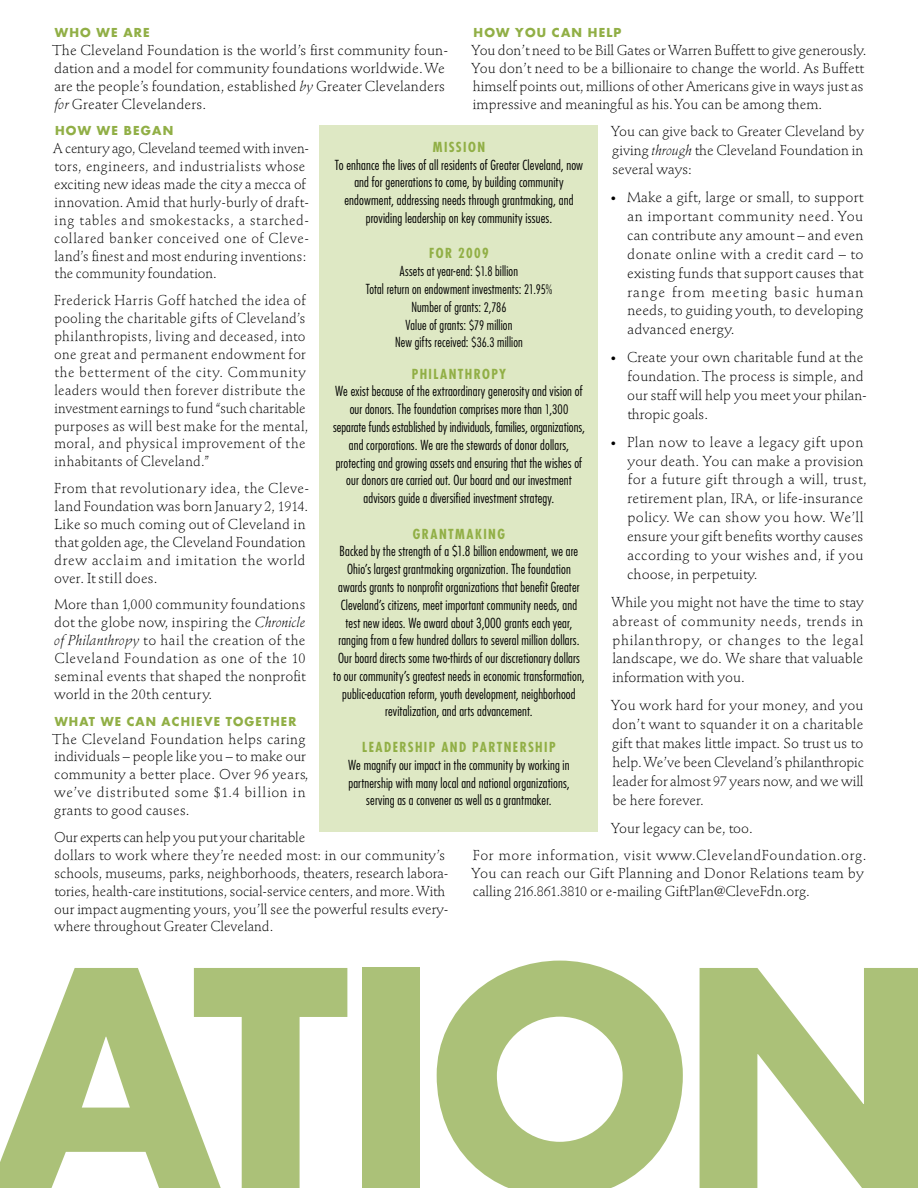
<style>
.page{position:relative;width:918px;height:1188px;background:#fff}
.page>*{position:absolute;margin:0;border:0;box-sizing:border-box;transform-origin:0 0}
.t1{font:300 14.25px/17.9px "Stempel Schneidler";letter-spacing:.01em;color:#000}
.t2{font:300 14.25px/17.9px "Stempel Schneidler";letter-spacing:.03em;color:#000}
.t3{font:300 14.25px/27.5px "Stempel Schneidler";letter-spacing:.04em;color:#000}
.t4{font:300 condensed 13.5px/17.9px "Futura";letter-spacing:.01em;color:#000;text-align:center}
.t5{font:700 condensed 13.5px "Futura";letter-spacing:.105em;color:#91af46}
.t6{font:700 12px "Futura";letter-spacing:.1em;color:#91af46}
.s1{font-style:italic}
.s2{font-size:13.5px}
.s3{font-size:10.5px}
.s4{font-weight:700;color:#91af46}
.s5{font-size:12.75px}
</style>
<div class="page">
<div style="left:320px;top:125px;width:278px;height:707px;background:#dee8c4"></div>
<svg style="left:0;top:968px;width:194px;height:220px;fill:#abc178"></svg>
<svg style="left:194px;top:968px;width:153px;height:220px"></svg>
<div style="left:363px;top:968px;width:57px;height:220px;background:#abc178"></div>
<svg style="left:437px;top:961px;width:246px;height:227px;fill:#abc178"></svg>
<svg style="left:700px;top:968px;width:218px;height:220px;fill:#abc178"></svg>
<p class="t6" style="left:55px;top:24px;width:97px">WHO WE ARE</p>
<p class="t1" style="left:53px;top:41px;width:397px">The Cleveland Foundation is the world’s first community foun&shy;dation and a model for community foundations worldwide. We are the people’s foundation, established <span class="s1">by</span> Greater Clevelanders <span class="s1">for</span> Greater Clevelanders.</p>
<p class="t6" style="left:55px;top:123px;width:120px">HOW WE BEGAN</p>
<p class="t1" style="left:53px;top:140px;width:257px">A century ago, Cleveland teemed with inven&shy;tors, engineers, and industrialists whose exciting new ideas made the city a mecca of innovation. Amid that hurly-burly of draft&shy;ing tables and smokestacks, a starched&shy;collared banker conceived one of Cleve&shy;land’s finest and most enduring inventions: the community foundation.</p>
<p class="t1" style="left:54px;top:292px;width:256px">Frederick Harris Goff hatched the idea of pooling the charitable gifts of Cleveland’s philanthropists, living and deceased, into one great and permanent endowment for the betterment of the city. Community leaders would then forever distribute the investment earnings to fund “such charitable purposes as will best make for the mental, moral, and physical improvement of the inhabitants of Cleveland.”</p>
<p class="t1" style="left:54px;top:480px;width:256px">From that revolutionary idea, the Cleve&shy;land Foundation was born January <span class="s2">2</span>, <span class="s2">1914</span>.<br>Like so much coming out of Cleveland in that golden age, the Cleveland Foundation drew acclaim and imitation the world over. It still does.</p>
<p class="t1" style="left:54px;top:596px;width:253px;text-align:justify">More than <span class="s2">1,000</span> community foundations dot the globe now, inspiring the <span class="s1">Chronicle of Philanthropy</span> to hail the creation of the Cleveland Foundation as one of the <span class="s2">10 </span>seminal events that shaped the nonprofit world in the <span class="s2">20</span>th century.</p>
<p class="t6" style="left:55px;top:713px;width:243px">WHAT WE CAN ACHIEVE TOGETHER</p>
<p class="t2" style="left:53px;top:730px;width:258px">The Cleveland Foundation helps caring individuals – people like you – to make our community a better place. Over <span class="s2">96</span> years, we’ve distributed some <span class="s2">$1.4</span> billion in grants to good causes.</p>
<p class="t1" style="left:54px;top:828px;width:396px">Our experts can help you put your charitable<br>dollars to work where they’re needed most: in our community’s schools, museums, parks, neighborhoods, theaters, research labora&shy;tories, health-care institutions, social-service centers, and more. With our impact augmenting yours, you’ll see the powerful results every&shy;where throughout Greater Cleveland.</p>
<p class="t6" style="left:474px;top:24px;width:150px">HOW YOU CAN HELP</p>
<p class="t1" style="left:472px;top:41px;width:396px">You don’t need to be Bill Gates or Warren Buffett to give generously.<br>You don’t need to be a billionaire to change the world. As Buffett himself points out, millions of other Americans give in ways just as impressive and meaningful as his. You can be among them.</p>
<p class="t1" style="left:611px;top:122px;width:254px;line-height:18.9px;text-align:justify">You can give back to Greater Cleveland by giving <span class="s1">through</span> the Cleveland Foundation in several ways:</p>
<p class="t1" style="left:627px;top:188px;width:238px;line-height:18.9px;text-align:justify;text-indent:-16px"><span class="s3">•</span> Make a gift, large or small, to support an important community need. You can contribute any amount – and even donate online with a credit card – to existing funds that support causes that range from meeting basic human needs, to guiding youth, to developing advanced energy.</p>
<p class="t1" style="left:627px;top:348px;width:241px;line-height:18.9px;text-indent:-16px"><span class="s3">•</span> Create your own charitable fund at the foundation. The process is simple, and our staff will help you meet your philan&shy;thropic goals.</p>
<p class="t1" style="left:627px;top:433px;width:241px;line-height:18.9px;text-indent:-16px"><span class="s3">•</span> Plan now to leave a legacy gift upon your death. You can make a provision for a future gift through a will, trust, retirement plan, <span class="s2">IRA</span>, or life-insurance policy. We can show you how. We’ll ensure your gift benefits worthy causes according to your wishes and, if you choose, in perpetuity.</p>
<p class="t1" style="left:611px;top:593px;width:254px;line-height:18.9px;text-align:justify">While you might not have the time to stay abreast of community needs, trends in philanthropy, or changes to the legal landscape, we do. We share that valuable information with you.</p>
<p class="t1" style="left:611px;top:696px;width:255px;line-height:18.9px;text-align:justify">You work hard for your money, and you don’t want to squander it on a charitable gift that makes little impact. So trust us to help. We’ve been Cleveland’s philanthropic leader for almost <span class="s2">97</span> years now, and we will be here forever.</p>
<p class="t3" style="left:473px;top:814px;width:395px;text-indent:138px">Your legacy can be, too.<br>For more information, visit www.ClevelandFoundation.org.</p>
<p class="t1" style="left:472px;top:864px;width:394px">You can reach our Gift Planning and Donor Relations team by calling <span class="s2">216.861.3810</span> or e-mailing GiftPlan@CleveFdn.org.</p>
<p class="t5" style="left:433px;top:138px;width:54px">MISSION</p>
<p class="t4" style="left:335px;top:155px;width:250px">To enhance the lives of all residents of Greater Cleveland, now and for generations to come, by building community endowment, addressing needs through grantmaking, and providing leadership on key community issues.</p>
<p class="t4" style="left:366px;top:244px;width:188px"><span class="s4">FOR 2009<br></span>Assets at year-end: <span class="s5">$1.8</span> billion<br>Total return on endowment investments: <span class="s5">21.95%<br></span>Number of grants: <span class="s5">2,786<br></span>Value of grants: <span class="s5">$79</span> million<br>New gifts received: <span class="s5">$36.3</span> million</p>
<p class="t5" style="left:412px;top:365px;width:96px">PHILANTHROPY</p>
<p class="t4" style="left:333px;top:382px;width:253px">We exist because of the extraordinary generosity and vision of our donors. The foundation comprises more than <span class="s5">1,300 </span>separate funds established by individuals, families, organizations, and corporations. We are the stewards of donor dollars, protecting and growing assets and ensuring that the wishes of our donors are carried out. Our board and our investment advisors guide a diversified investment strategy.</p>
<p class="t5" style="left:413px;top:525px;width:93px">GRANTMAKING</p>
<p class="t4" style="left:333px;top:542px;width:253px">Backed by the strength of a $1.8 billion endowment, we are Ohio’s largest grantmaking organization. The foundation awards grants to nonprofit organizations that benefit Greater Cleveland’s citizens, meet important community needs, and test new ideas. We award about 3,000 grants each year, ranging from a few hundred dollars to several million dollars.<br>Our board directs some two-thirds of our discretionary dollars to our community’s greatest needs in economic transformation, public-education reform, youth development, neighborhood revitalization, and arts advancement.</p>
<p class="t5" style="left:362px;top:738px;width:195px">LEADERSHIP AND PARTNERSHIP</p>
<p class="t4" style="left:348px;top:756px;width:223px">We magnify our impact in the community by working in partnership with many local and national organizations, serving as a convener as well as a grantmaker.</p>
</div>
